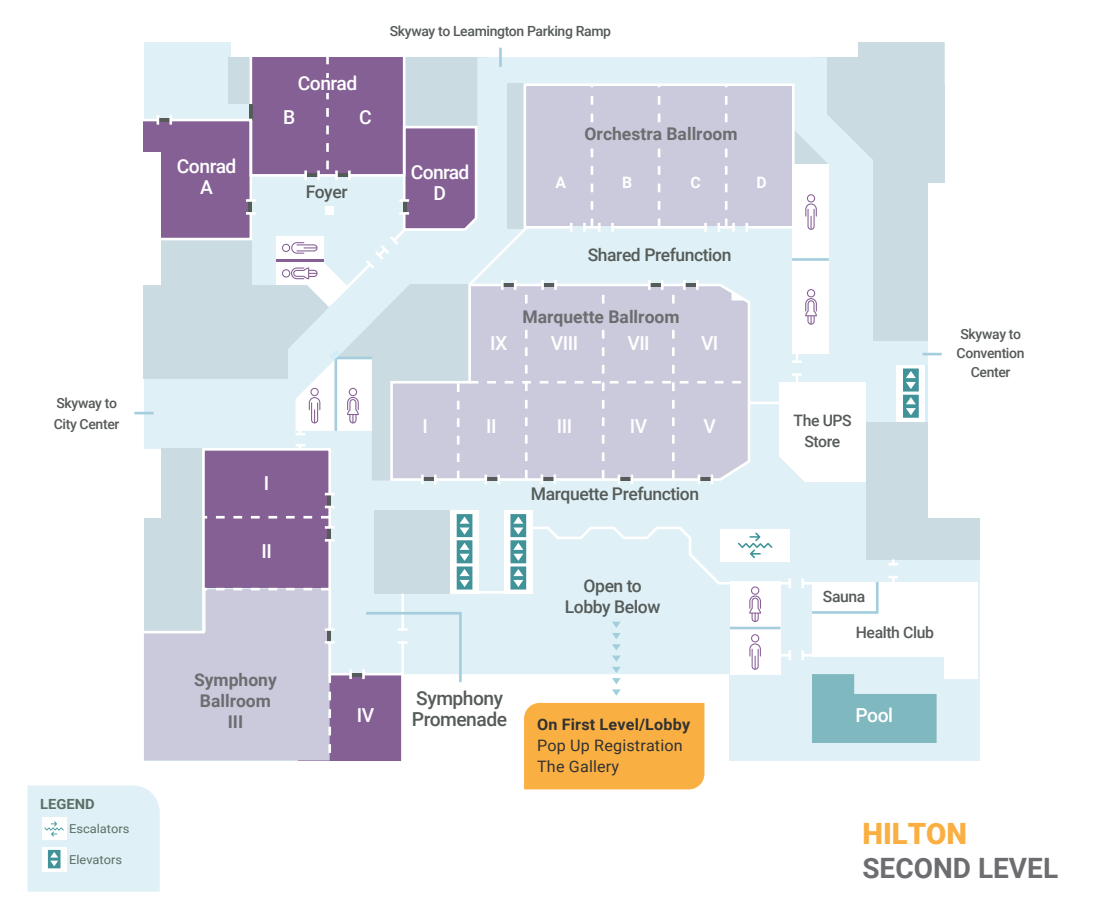
<style>
.page{position:relative;width:1103px;height:914px;background:#fff}
.page>*{position:absolute;margin:0;border:0;box-sizing:border-box;transform-origin:0 0}
.t1{font:900 29.22px "Roboto";color:#faaf42}
.t2{font:700 28px "Roboto";color:#6c6d70}
.t3{font:500 19.25px/21px "Roboto";letter-spacing:-.025em;color:#fff;text-align:center}
.t4{font:500 19.25px/21px "Roboto";letter-spacing:-.025em;color:#555b58}
.t5{font:500 17.5px/21px "Roboto";letter-spacing:-.025em;color:#555b58;text-align:center}
.t6{font:700 17.5px/21px "Roboto";color:#6c6d70;text-align:center}
.t7{font:15.75px/21px "Roboto";letter-spacing:.01em;color:#313232}
.t8{font:500 15.75px/21px "Roboto";letter-spacing:-.025em;color:#555b58;text-align:center}
.t9{font:700 15.75px "Roboto";letter-spacing:.01em;color:#313232}
.t10{font:700 15.75px "Roboto";color:#fff}
.t11{font:500 14px/19.2px "Roboto";letter-spacing:-.025em;color:#555b58;text-align:center}
.t12{font:700 14px "Roboto";color:#5d6e65;scale:1.05 1}
.t13{font:12.25px "Roboto";color:#5d6e65;scale:1.05 1}
</style>
<div class="page">
<div style="left:144px;top:42px;width:87px;height:109px;background:#dff0f6"></div>
<div style="left:858px;top:42px;width:86px;height:140px;background:#cadbe1"></div>
<div style="left:161px;top:57px;width:766px;height:617px;background:#dff0f6"></div>
<div style="left:730px;top:518px;width:250px;height:242px;background:#dff0f6"></div>
<svg style="left:750px;top:57px;width:177px;height:364px"></svg>
<hr style="left:925px;top:364px;width:2px;height:57px;background:#d3eef9">
<div style="left:792px;top:165px;width:36px;height:189px;background:#fff"></div>
<div style="left:525px;top:85px;width:268px;height:142px;background:#cbcadc"></div>
<div style="left:730px;top:628px;width:50px;height:46px;background:#fff"></div>
<div style="left:730px;top:582px;width:50px;height:46px;background:#fff"></div>
<div style="left:812px;top:582px;width:165px;height:74px;background:#fff"></div>
<div style="left:943px;top:652px;width:34px;height:26px;background:#fff"></div>
<div style="left:298px;top:674px;width:103px;height:86px;background:#856095"></div>
<svg style="left:812px;top:674px;width:124px;height:69px"></svg>
<svg style="left:805px;top:194px;width:11px;height:36px"></svg>
<svg style="left:805px;top:289px;width:12px;height:36px"></svg>
<div style="left:927px;top:518px;width:53px;height:41px;background:#cadbe1"></div>
<div style="left:720px;top:529px;width:70px;height:32px;background:#fff"></div>
<div style="left:896px;top:364px;width:29px;height:57px;background:#fff"></div>
<div style="left:872px;top:305px;width:55px;height:35px;background:#cadbe1"></div>
<svg style="left:903px;top:368px;width:15px;height:50px"></svg>
<div style="left:504px;top:510px;width:28px;height:83px;background:#fff"></div>
<div style="left:450px;top:510px;width:28px;height:83px;background:#fff"></div>
<svg style="left:456px;top:514px;width:16px;height:75px"></svg>
<div style="left:374px;top:510px;width:76px;height:83px;background:#cadbe1"></div>
<div style="left:865px;top:421px;width:62px;height:138px;background:#cadbe1"></div>
<div style="left:804px;top:382px;width:61px;height:99px;background:#fff"></div>
<svg style="left:779px;top:456px;width:25px;height:25px"></svg>
<div style="left:779px;top:382px;width:49px;height:74px;background:#fff"></div>
<svg style="left:794px;top:84px;width:111px;height:102px"></svg>
<div style="left:872px;top:114px;width:55px;height:191px;background:#cadbe1"></div>
<div style="left:857px;top:84px;width:86px;height:20px;background:#cadbe1"></div>
<div style="left:905px;top:84px;width:39px;height:98px;background:#cadbe1"></div>
<hr style="left:730px;top:626px;width:50px;height:3px;background:#a4cedd">
<hr style="left:792px;top:258px;width:36px;height:3px;background:#a4cedd">
<hr style="left:778px;top:654px;width:35px;height:2px;background:#fff">
<hr style="left:778px;top:582px;width:35px;height:2px;background:#fff">
<hr style="left:477px;top:591px;width:28px;height:2px;background:#fff">
<svg style="left:510px;top:514px;width:262px;height:181px"></svg>
<svg style="left:144px;top:484px;width:261px;height:192px"></svg>
<hr style="left:134px;top:412px;width:20px;height:2px;background:#a4cedd">
<hr style="left:499px;top:48px;width:3px;height:19px;background:#a4cedd">
<svg style="left:922px;top:353px;width:19px;height:2px"></svg>
<svg style="left:792px;top:354px;width:9px;height:9px"></svg>
<svg style="left:792px;top:373px;width:9px;height:9px"></svg>
<hr style="left:327px;top:494px;width:4px;height:13px;background:#555b58">
<svg style="left:325px;top:505px;width:9px;height:3px"></svg>
<svg style="left:325px;top:493px;width:9px;height:2px"></svg>
<hr style="left:327px;top:527px;width:4px;height:13px;background:#555b58">
<svg style="left:325px;top:539px;width:9px;height:2px"></svg>
<svg style="left:325px;top:526px;width:9px;height:2px"></svg>
<svg style="left:144px;top:588px;width:190px;height:173px;background:#cbccdc"></svg>
<svg style="left:352px;top:672px;width:10px;height:4px"></svg>
<svg style="left:349px;top:669px;width:3px;height:10px"></svg>
<hr style="left:789px;top:581px;width:13px;height:4px;background:#dff0f6">
<svg style="left:801px;top:578px;width:78px;height:36px"></svg>
<svg style="left:788px;top:578px;width:3px;height:10px"></svg>
<hr style="left:789px;top:653px;width:13px;height:4px;background:#dff0f6">
<svg style="left:801px;top:650px;width:3px;height:10px"></svg>
<svg style="left:788px;top:650px;width:3px;height:10px"></svg>
<hr style="left:749px;top:401px;width:30px;height:3px;background:#fff">
<hr style="left:892px;top:559px;width:2px;height:24px;background:#fff">
<hr style="left:891px;top:564px;width:4px;height:13px;background:#dff0f6">
<svg style="left:888px;top:563px;width:10px;height:2px"></svg>
<svg style="left:888px;top:576px;width:10px;height:2px"></svg>
<div style="left:523px;top:83px;width:271px;height:145px;border:3px solid #fff"></div>
<svg style="left:362px;top:610px;width:100px;height:74px"></svg>
<svg style="left:140px;top:54px;width:610px;height:430px"></svg>
<div style="left:524px;top:703px;width:180px;height:86px;background:#faaf42"></div>
<svg style="left:27px;top:785px;width:133px;height:106px;background:#dfeff5"></svg>
<p class="t11" style="left:54px;top:391px;width:67px;line-height:21px;text-align:left">Skyway to<br>City Center</p>
<p class="t12" style="left:40px;top:794px;width:53px">LEGEND</p>
<p class="t13" style="left:69px;top:820px;width:59px">Escalators</p>
<p class="t13" style="left:69px;top:851px;width:52px">Elevators</p>
<h3 class="t3" style="left:177px;top:154px;width:61px">Conrad<br>A</h3>
<h3 class="t3" style="left:298px;top:72px;width:61px">Conrad</h3>
<h3 class="t3" style="left:283px;top:106px;width:14px">B</h3>
<h3 class="t3" style="left:359px;top:106px;width:14px">C</h3>
<p class="t5" style="left:306px;top:180px;width:43px">Foyer</p>
<p class="t11" style="left:390px;top:21px;width:223px">Skyway to Leamington Parking Ramp</p>
<h3 class="t3" style="left:411px;top:161px;width:60px">Conrad<br>D</h3>
<p class="t6" style="left:584px;top:123px;width:155px">Orchestra Ballroom</p>
<p class="t10" style="left:555px;top:171px;width:12px">A</p>
<p class="t10" style="left:622px;top:171px;width:12px">B</p>
<p class="t10" style="left:690px;top:171px;width:12px">C</p>
<p class="t5" style="left:588px;top:244px;width:145px">Shared Prefunction</p>
<p class="t6" style="left:522px;top:305px;width:159px">Marquette Ballroom</p>
<h3 class="t3" style="left:490px;top:332px;width:19px">IX</h3>
<h3 class="t3" style="left:627px;top:332px;width:24px">VII</h3>
<h3 class="t3" style="left:701px;top:332px;width:19px">VI</h3>
<h3 class="t3" style="left:551px;top:332px;width:29px">VIII</h3>
<p class="t10" style="left:756px;top:171px;width:12px">D</p>
<h3 class="t3" style="left:264px;top:472px;width:7px">I</h3>
<h3 class="t3" style="left:261px;top:540px;width:12px">II</h3>
<p class="t6" style="left:194px;top:669px;width:84px">Symphony<br>Ballroom<br>III</p>
<h3 class="t3" style="left:357px;top:704px;width:19px">IV</h3>
<h3 class="t3" style="left:422px;top:415px;width:7px">I</h3>
<h3 class="t3" style="left:486px;top:415px;width:12px">II</h3>
<h3 class="t3" style="left:557px;top:415px;width:17px">III</h3>
<h3 class="t3" style="left:630px;top:415px;width:19px">IV</h3>
<h3 class="t3" style="left:703px;top:415px;width:14px">V</h3>
<p class="t5" style="left:531px;top:483px;width:170px">Marquette Prefunction</p>
<h3 class="t4" style="left:412px;top:686px;width:97px">Symphony<br>Promenade</h3>
<p class="t5" style="left:565px;top:574px;width:97px">Open to<br>Lobby Below</p>
<p class="t9" style="left:537px;top:713px;width:154px">On First Level/Lobby</p>
<p class="t7" style="left:537px;top:733px;width:147px">Pop Up Registration<br>The Gallery</p>
<p class="t8" style="left:793px;top:410px;width:60px">The UPS<br>Store</p>
<p class="t11" style="left:956px;top:323px;width:69px">Skyway to<br>Convention<br>Center</p>
<p class="t8" style="left:823px;top:585px;width:44px">Sauna</p>
<p class="t8" style="left:855px;top:621px;width:80px">Health Club</p>
<h3 class="t3" style="left:855px;top:704px;width:39px">Pool</h3>
<h1 class="t1" style="left:862px;top:812px;width:106px">HILTON</h1>
<h2 class="t2" style="left:862px;top:848px;width:197px">SECOND LEVEL</h2>
</div>
